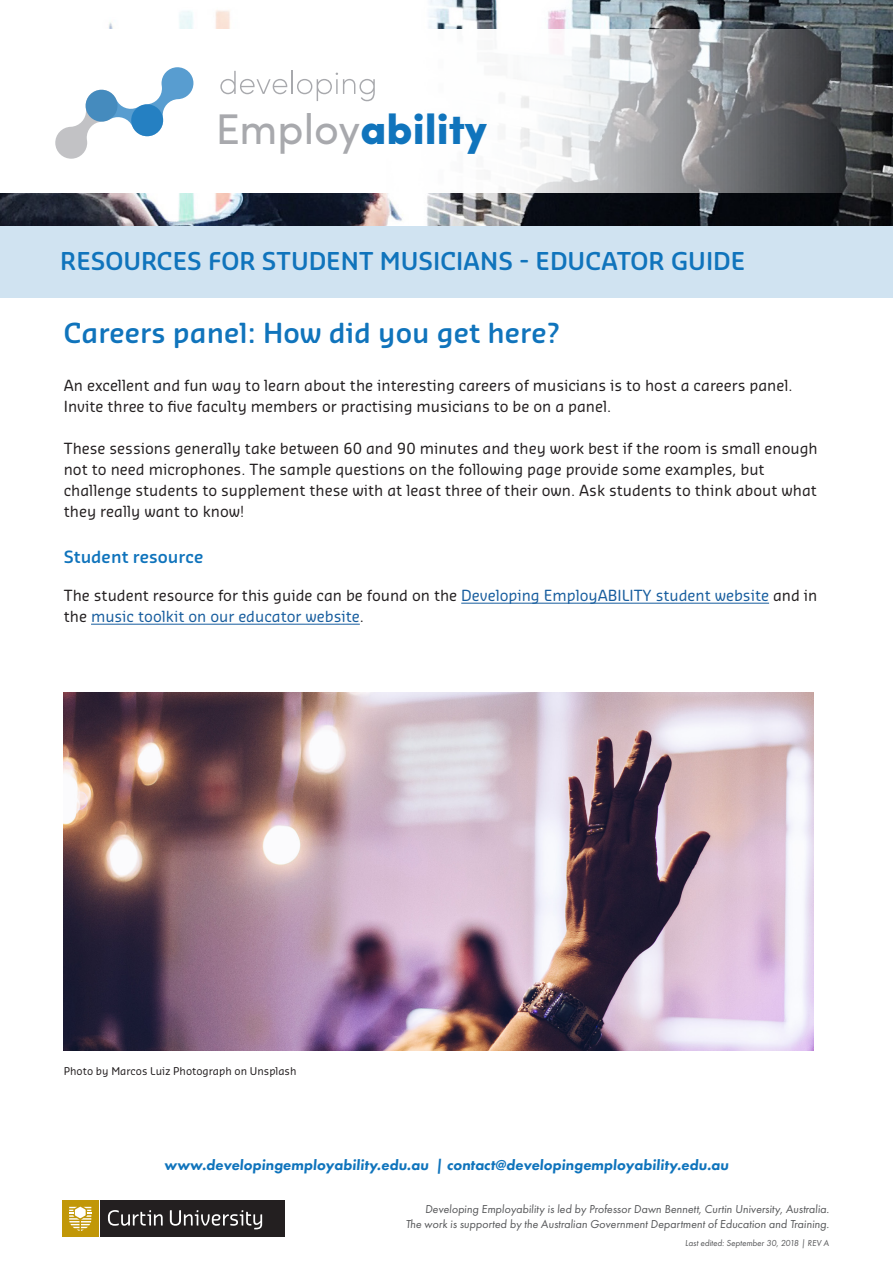
<style>
.page{position:relative;width:893px;height:1263px;background:#fff}
.page>*{position:absolute;margin:0;border:0;box-sizing:border-box;transform-origin:0 0}
.t1{font:900 43.05px "Sofia Pro";color:#1074bc}
.DE_Subtitle{font:600 27px "Sansa Soft Pro";color:#1074bc}
.HEADING{font:600 24px "Sansa Soft Pro";color:#1074bc}
.DE_Subheading{font:600 16.5px "Sansa Soft Pro";color:#1074bc}
.t2{font:15px/21px "Sansa Soft Pro";color:#231f20}
.DE_Body{font:15px/21px "Sansa Soft Pro";color:#175d9e}
.t3{font:800 15px "Futura PT";color:#1074bc}
.t4{font:12px/14.4px "Futura PT";color:#57585a;text-align:right}
.DE_Licencing_text_7{font:10.5px "Sansa Soft Pro";color:#231f20}
.t5{font:9px "Futura PT";color:#57585a}
.s1{font-weight:400;color:#a8a9ad}
.s2{color:#231f20}
</style>
<div class="page">
<div style="left:62px;top:1200px;width:37px;height:36px;background:#c19707"></div>
<svg style="left:69px;top:1206px;width:22px;height:25px"></svg>
<div style="left:100px;top:1200px;width:185px;height:36px;background:#231f20"></div>
<svg style="left:170px;top:1210px;width:92px;height:19px"></svg>
<svg style="left:108px;top:1210px;width:55px;height:16px"></svg>
<div style="left:0;top:225px;width:893px;height:73px;background:#d0e3f1"></div>
<hr style="left:461px;top:603px;width:308px;height:1px;background:#175d9e">
<hr style="left:91px;top:624px;width:269px;height:1px;background:#175d9e">
<img style="left:0;top:0;width:893px;height:225px">
<svg style="left:0;top:30px;width:893px;height:163px"></svg>
<svg style="left:220px;top:71px;width:67px;height:23px"></svg>
<hr style="left:291px;top:71px;width:2px;height:23px;background:#a8a9ad">
<svg style="left:297px;top:73px;width:78px;height:28px"></svg>
<svg style="left:55px;top:67px;width:138px;height:92px"></svg>
<img style="left:64px;top:693px;width:750px;height:358px">
<p class="t1" style="left:216px;top:95px;width:273px"><span class="s1">Employ</span>ability</p>
<p class="HEADING" style="left:60px;top:245px;width:686px">RESOURCES FOR STUDENT MUSICIANS - EDUCATOR GUIDE</p>
<p class="DE_Subtitle" style="left:64px;top:315px;width:497px">Careers panel: How did you get here?</p>
<p class="t2" style="left:64px;top:374px;width:730px">An excellent and fun way to learn about the interesting careers of musicians is to host a careers panel.<br>Invite three to five faculty members or practising musicians to be on a panel.</p>
<p class="t2" style="left:64px;top:437px;width:755px">These sessions generally take between 60 and 90 minutes and they work best if the room is small enough not to need microphones. The sample questions on the following page provide some examples, but challenge students to supplement these with at least three of their own. Ask students to think about what they really want to know!</p>
<p class="DE_Subheading" style="left:64px;top:546px;width:141px">Student resource</p>
<p class="DE_Body" style="left:64px;top:585px;width:755px"><span class="s2">The student resource for this guide can be found on the</span> Developing EmployABILITY student website <span class="s2">and in the</span> music toolkit on our educator website<span class="s2">.</span></p>
<p class="DE_Licencing_text_7" style="left:64px;top:1064px;width:234px">Photo by Marcos Luiz Photograph on Unsplash</p>
<p class="t3" style="left:164px;top:1156px;width:567px">www.developingemployability.edu.au | contact@developingemployability.edu.au</p>
<p class="t4" style="left:406px;top:1202px;width:426px">Developing Employability is led by Professor Dawn Bennett, Curtin University, Australia.<br>The work is supported by the Australian Government Department of Education and Training.</p>
<p class="t5" style="left:685px;top:1238px;width:146px">Last edited: September 30, 2018 | REV A</p>
</div>
